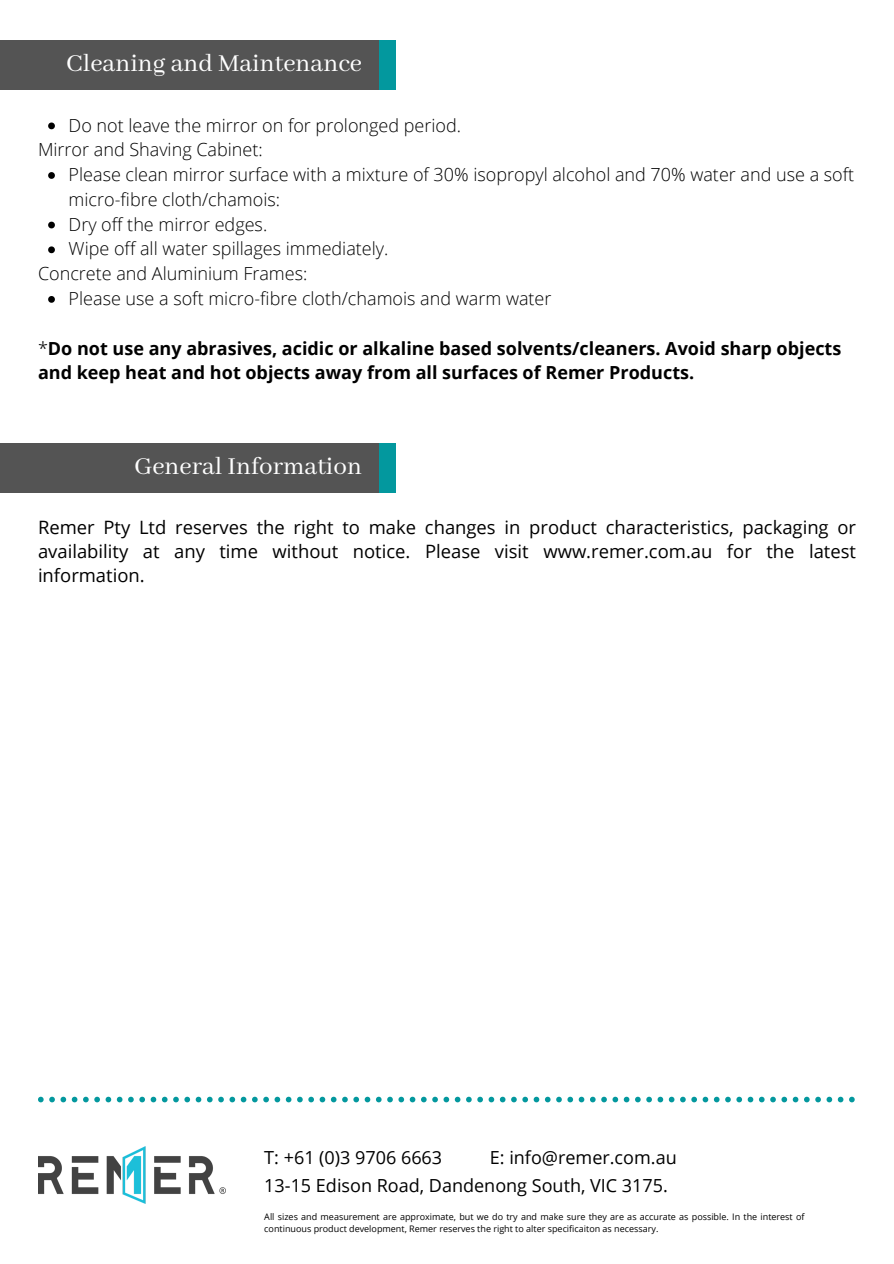
<style>
.page{position:relative;width:894px;height:1264px;background:#fff}
.page>*{position:absolute;margin:0;border:0;box-sizing:border-box;transform-origin:0 0}
.t1{font:27px "Abhaya Libre";color:#fff}
.t2{font:18.45px/23.7px "Open Sans";color:#000;text-align:justify}
.t3{font:300 18px/24.8px "Open Sans";color:#000}
.t4{font:700 18px/24.8px "Open Sans";color:#000}
.t5{font:18px "Open Sans";color:#000}
.t6{font:9px/12px "Open Sans";color:#000}
.s1{font-weight:300}
</style>
<div class="page">
<div style="left:17px;top:443px;width:378px;height:49px;background:#03989e"></div>
<div style="left:0;top:443px;width:378px;height:49px;background:#545454"></div>
<div style="left:17px;top:40px;width:378px;height:49px;background:#03989e"></div>
<div style="left:0;top:40px;width:378px;height:49px;background:#545454"></div>
<svg style="left:48px;top:122px;width:7px;height:7px"></svg>
<svg style="left:48px;top:172px;width:7px;height:7px"></svg>
<svg style="left:48px;top:222px;width:7px;height:6px"></svg>
<svg style="left:48px;top:246px;width:7px;height:7px"></svg>
<svg style="left:48px;top:296px;width:7px;height:7px"></svg>
<svg style="left:38px;top:1096px;width:816px;height:6px"></svg>
<img style="left:38px;top:1146px;width:187px;height:57px">
<p class="t1" style="left:66px;top:48px;width:297px">Cleaning and Maintenance</p>
<p class="t3" style="left:69px;top:112px;width:394px">Do not leave the mirror on for prolonged period.</p>
<p class="t3" style="left:69px;top:162px;width:786px">Please clean mirror surface with a mixture of 30% isopropyl alcohol and 70% water and use a soft micro-fibre cloth/chamois:</p>
<p class="t3" style="left:69px;top:211px;width:200px">Dry off the mirror edges.</p>
<p class="t3" style="left:69px;top:236px;width:321px">Wipe off all water spillages immediately.</p>
<p class="t3" style="left:69px;top:286px;width:484px">Please use a soft micro-fibre cloth/chamois and warm water</p>
<p class="t3" style="left:38px;top:137px;width:226px">Mirror and Shaving Cabinet:</p>
<p class="t3" style="left:38px;top:261px;width:271px">Concrete and Aluminium Frames:</p>
<p class="t4" style="left:38px;top:335px;width:804px"><span class="s1">*</span>Do not use any abrasives, acidic or alkaline based solvents/cleaners. Avoid sharp objects and keep heat and hot objects away from all surfaces of Remer Products.</p>
<p class="t1" style="left:134px;top:451px;width:229px">General Information</p>
<p class="t2" style="left:38px;top:515px;width:819px">Remer Pty Ltd reserves the right to make changes in product characteristics, packaging or availability at any time without notice. Please visit www.remer.com.au for the latest information.</p>
<p class="t5" style="left:264px;top:1144px;width:179px">T: +61 (0)3 9706 6663</p>
<p class="t5" style="left:489px;top:1144px;width:188px">E: info@remer.com.au</p>
<p class="t5" style="left:264px;top:1173px;width:405px">13-15 Edison Road, Dandenong South, VIC 3175.</p>
<p class="t6" style="left:264px;top:1210px;width:541px">All sizes and measurement are approximate, but we do try and make sure they are as accurate as possible. In the interest of continuous product development, Remer reserves the right to alter specificaiton as necessary.</p>
</div>
